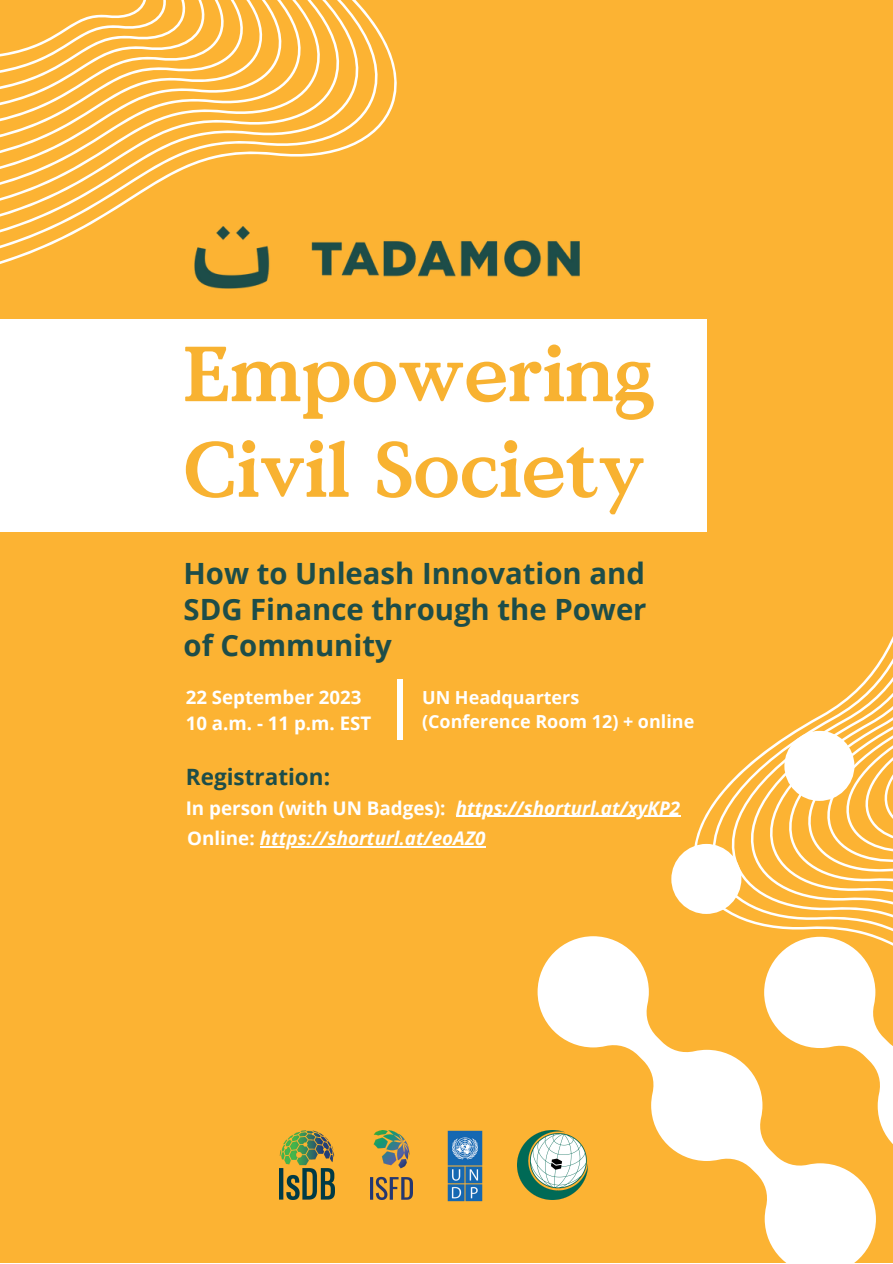
<style>
.page{position:relative;width:893px;height:1264px;background:#fff}
.page>*{position:absolute;margin:0;border:0;box-sizing:border-box;transform-origin:0 0}
.t1{font:700 77.85px "Value Serif";color:#f8b231}
.t2{font:700 29.25px/36px "Open Sans";color:#1d4d49;text-align:justify}
.t3{font:700 22.5px "Open Sans";color:#1d4d49}
.t4{font:italic 700 18.75px "Open Sans";color:#fff}
.t5{font:700 18.75px "Open Sans";color:#fff}
.t6{font:700 18px "Open Sans";color:#fff}
.s1{font-style:normal}
</style>
<div class="page">
<div style="left:0;top:0;width:892px;height:1262px;background:#fcb333"></div>
<svg style="left:537px;top:936px;width:339px;height:326px"></svg>
<svg style="left:733px;top:1023px;width:159px;height:169px"></svg>
<svg style="left:892px;top:844px;width:1px;height:70px"></svg>
<svg style="left:653px;top:368px;width:239px;height:655px"></svg>
<svg style="left:0;top:0;width:397px;height:264px"></svg>
<div style="left:0;top:319px;width:706px;height:212px;background:#fff"></div>
<img style="left:194px;top:227px;width:385px;height:62px">
<img style="left:370px;top:1130px;width:43px;height:69px">
<img style="left:279px;top:1130px;width:55px;height:69px">
<img style="left:517px;top:1130px;width:70px;height:69px">
<img style="left:447px;top:1130px;width:36px;height:72px">
<div style="left:397px;top:679px;width:5px;height:61px;background:#fff"></div>
<hr style="left:455px;top:815px;width:225px;height:2px;background:#fff">
<hr style="left:260px;top:846px;width:225px;height:1px;background:#fff">
<p class="t1" style="left:183px;top:313px;width:473px">Empowering</p>
<p class="t1" style="left:183px;top:409px;width:463px">Civil Society</p>
<p class="t2" style="left:183px;top:554px;width:464px">How to Unleash Innovation and SDG Finance through the Power of Community</p>
<p class="t5" style="left:186px;top:684px;width:177px">22 September 2023</p>
<p class="t5" style="left:186px;top:710px;width:187px">10 a.m. - 11 p.m. EST</p>
<p class="t3" style="left:186px;top:761px;width:146px">Registration:</p>
<p class="t6" style="left:422px;top:684px;width:159px">UN Headquarters</p>
<p class="t6" style="left:422px;top:709px;width:274px">(Conference Room 12) + online</p>
<p class="t4" style="left:186px;top:794px;width:496px"><span class="s1">In person (with UN Badges):</span> https://shorturl.at/xyKP2</p>
<p class="t4" style="left:187px;top:825px;width:300px"><span class="s1">Online:</span> https://shorturl.at/eoAZ0</p>
</div>
